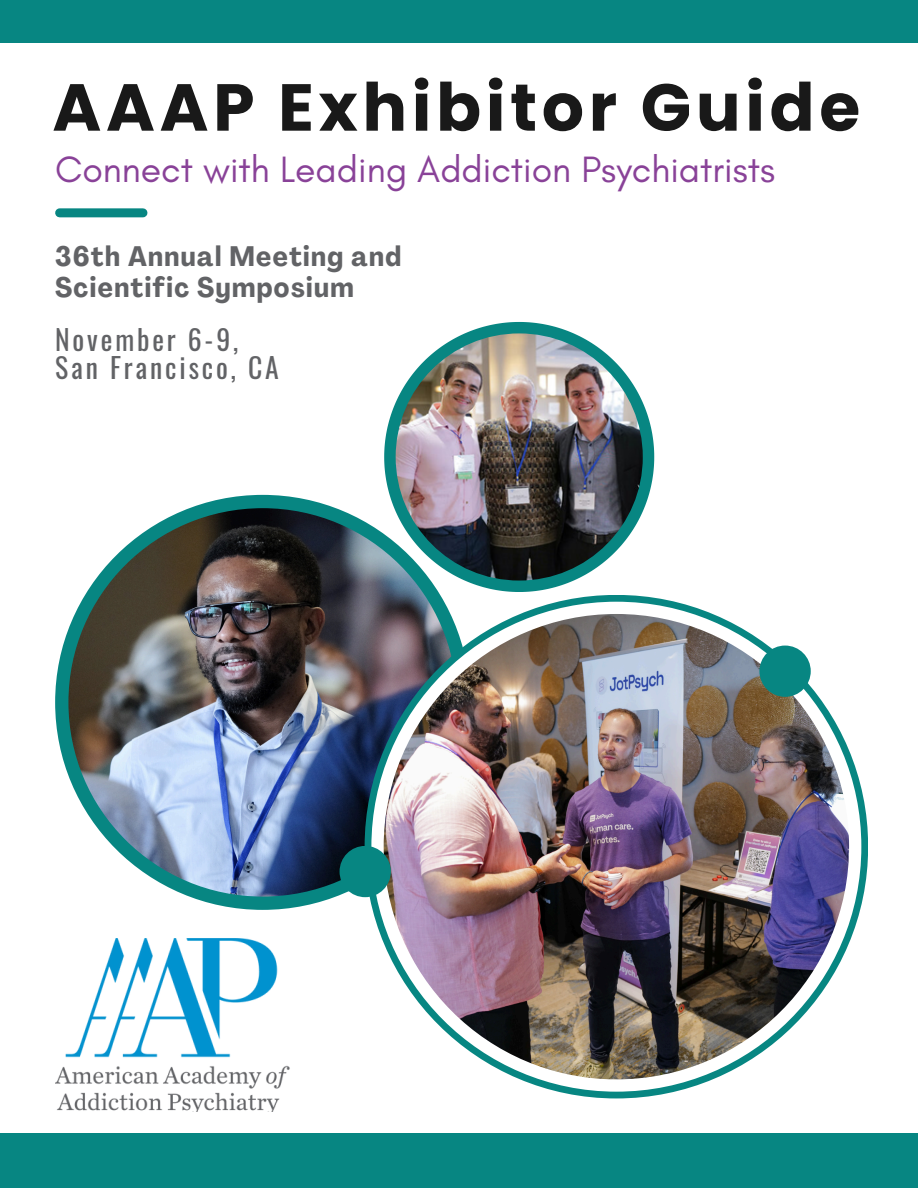
<style>
.page{position:relative;width:918px;height:1188px;background:#fff}
.page>*{position:absolute;margin:0;border:0;box-sizing:border-box;transform-origin:0 0}
.t1{font:700 66.3px "Poppins";letter-spacing:.07em;color:#191919}
.t2{font:37.35px "Glacial Indifference";color:#894298}
.t3{font:700 condensed 27.75px/31.5px "Agrandir";letter-spacing:.05em;color:#626366}
.t4{font:27.75px "Oswald";letter-spacing:.105em;color:#626366}
</style>
<div class="page">
<div style="left:60px;top:208px;width:83px;height:9px;background:#078682"></div>
<div style="left:0;top:1134px;width:918px;height:54px;background:#078682"></div>
<img style="left:55px;top:938px;width:235px;height:173px">
<div style="left:0;top:0;width:918px;height:43px;background:#078682"></div>
<div style="left:55px;top:495px;width:415px;height:415px;background:#078682;border-radius:50%"></div>
<img style="left:68px;top:508px;width:389px;height:389px;border-radius:50%">
<div style="left:365px;top:595px;width:503px;height:503px;background:#078682;border-radius:50%"></div>
<div style="left:371px;top:602px;width:490px;height:490px;background:#fff;border-radius:50%"></div>
<img style="left:384px;top:614px;width:465px;height:465px;border-radius:50%">
<div style="left:340px;top:846px;width:51px;height:51px;background:#078682;border-radius:50%"></div>
<div style="left:759px;top:646px;width:52px;height:51px;background:#078682;border-radius:50%"></div>
<svg style="left:384px;top:322px;width:270px;height:270px"></svg>
<img style="left:396px;top:333px;width:247px;height:248px;border-radius:50%">
<p class="t1" style="left:52px;top:61px;width:809px">AAAP Exhibitor Guide</p>
<h1 class="t2" style="left:55px;top:146px;width:721px">Connect with Leading Addiction Psychiatrists</h1>
<h2 class="t3" style="left:55px;top:243px;width:348px">36th Annual Meeting and<br>Scientific Symposium</h2>
<p class="t4" style="left:55px;top:318px;width:185px">November 6-9,</p>
<h3 class="t4" style="left:55px;top:346px;width:225px">San Francisco, CA</h3>
</div>
